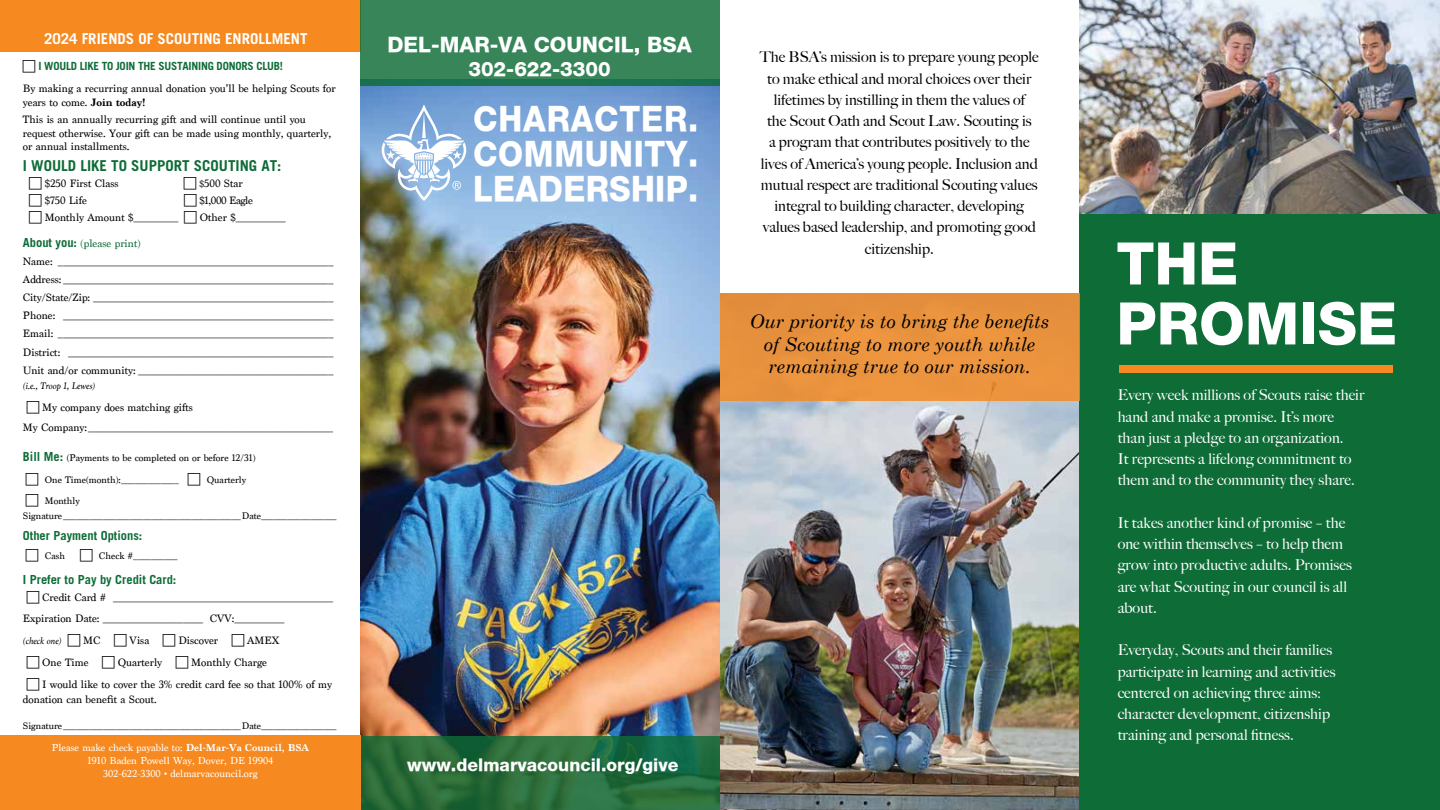
<style>
.page{position:relative;width:1440px;height:810px;background:#fff}
.page>*{position:absolute;margin:0;border:0;box-sizing:border-box;transform-origin:0 0}
.t1{font:800 58.75px/60px "Helvetica Neue";color:#fff}
.t2{font:800 35px/35px "Helvetica Neue";letter-spacing:.02em;color:#fff;text-align:justify;scale:.92 1}
.t3{font:800 21.25px "Helvetica Neue";color:#fff}
.t4{font:800 20px "Helvetica Neue";color:#fff}
.t5{font:italic 18.75px/22.5px "Century Schoolbook";color:#000;text-align:center}
.t6{font:800 17.5px "Helvetica Neue";color:#fff}
.t7{font:500 15px/21.2px "Big Caslon";letter-spacing:.005em;color:#fff}
.t8{font:500 15px/21.2px "Big Caslon";color:#000;text-align:center}
.t9{font:700 15px "Trade Gothic";color:#fff}
.t10{font:700 15px "Trade Gothic";color:#0e6c37}
.t11{font:700 12.5px "Trade Gothic";color:#0e6c37}
.t12{font:11.25px/18.1px "Marion";color:#000}
.t13{font:700 11.25px "Trade Gothic";letter-spacing:-.02em;color:#0e6c37}
.t14{font:11.25px "Marion";letter-spacing:-.04em;color:#000}
.t15{font:10.62px/12.8px "Marion";color:#fff;text-align:center}
.t16{font:10px/15.8px "Marion";color:#000}
.t17{font:italic 10px "Marion";color:#000}
.s1{font-weight:700}
.s2{font-size:10px}
.s3{font-family:"Trade Gothic";font-weight:700;font-size:12.5px;color:#0e6c37}
.s4{color:#0e6c37}
</style>
<div class="page">
<img style="left:360px;top:79px;width:360px;height:657px">
<img style="left:720px;top:401px;width:359px;height:409px">
<div style="left:1079px;top:213px;width:361px;height:597px;background:#0e6c37"></div>
<div style="left:1119px;top:365px;width:273px;height:8px;background:#f6891f"></div>
<svg style="left:382px;top:104px;width:84px;height:97px"></svg>
<img style="left:1079px;top:0;width:361px;height:213px">
<div style="left:720px;top:293px;width:359px;height:108px;background:#ea933e"></div>
<svg style="left:360px;top:736px;width:360px;height:74px;background:#2a6d3c"></svg>
<div style="left:0;top:736px;width:360px;height:74px;background:#f6891f"></div>
<div style="left:0;top:0;width:360px;height:51px;background:#f6891f"></div>
<svg style="left:360px;top:0;width:359px;height:86px;background:#348358"></svg>
<h3 class="t9" style="left:44px;top:29px;width:265px">2024 FRIENDS OF SCOUTING ENROLLMENT</h3>
<h3 class="t3" style="left:387px;top:32px;width:306px">DEL-MAR-VA COUNCIL, BSA</h3>
<h3 class="t4" style="left:468px;top:57px;width:144px">302-622-3300</h3>
<p class="t13" style="left:38px;top:59px;width:246px">I WOULD LIKE TO JOIN THE SUSTAINING DONORS CLUB!</p>
<p class="t12" style="left:23px;top:82px;width:314px;line-height:13.8px">By making a recurring annual donation you’ll be helping Scouts for years to come. <span class="s1">Join today!</span></p>
<p class="t12" style="left:23px;top:112px;width:310px;line-height:13.8px">This is an annually recurring gift and will continue until you request otherwise. Your gift can be made using monthly, quarterly, or annual installments.</p>
<h2 class="t2" style="left:473px;top:101px;width:246px">CHARACTER.<br>COMMUNITY.<br>LEADERSHIP.</h2>
<h3 class="t10" style="left:23px;top:156px;width:260px">I WOULD LIKE TO SUPPORT SCOUTING AT:</h3>
<p class="t12" style="left:45px;top:175px;width:75px">$250 First Class</p>
<p class="t12" style="left:199px;top:175px;width:45px"><span class="s2">$</span>500 Star</p>
<p class="t12" style="left:45px;top:192px;width:44px">$750 Life</p>
<p class="t14" style="left:200px;top:194px;width:55px">$1,000 Eagle</p>
<p class="t12" style="left:45px;top:209px;width:135px">Monthly Amount $_________</p>
<p class="t12" style="left:200px;top:209px;width:88px">Other $__________</p>
<p class="t12" style="left:23px;top:234px;width:312px"><span class="s3">About you:</span> <span class="s4">(please print)<br></span>Name: _______________________________________________________ Address: ______________________________________________________ City/State/Zip: ________________________________________________ Phone: ______________________________________________________ Email: _______________________________________________________ District: _____________________________________________________ Unit and/or community: _______________________________________</p>
<p class="t17" style="left:23px;top:379px;width:73px">(i.e., Troop 1, Lewes)</p>
<p class="t12" style="left:23px;top:397px;width:312px;line-height:20.6px;text-indent:19px">My company does matching gifts<br>My Company:_________________________________________________</p>
<p class="t16" style="left:23px;top:450px;width:234px"><span class="s3">Bill Me:</span> (Payments to be completed on or before 12/31)</p>
<p class="t16" style="left:45px;top:472px;width:136px">One Time(month):_____________</p>
<p class="t16" style="left:207px;top:472px;width:41px">Quarterly</p>
<p class="t16" style="left:23px;top:493px;width:315px;text-indent:22px">Monthly<br>Signature________________________________________Date_________________</p>
<p class="t11" style="left:23px;top:528px;width:121px">Other Payment Options:</p>
<p class="t16" style="left:45px;top:548px;width:22px">Cash</p>
<p class="t16" style="left:99px;top:548px;width:80px">Check #__________</p>
<p class="t11" style="left:23px;top:572px;width:155px">I Prefer to Pay by Credit Card:</p>
<p class="t12" style="left:23px;top:588px;width:312px;line-height:20.6px;text-indent:19px">Credit Card # ____________________________________________<br>Expiration Date: ____________________ CVV:__________</p>
<p class="t17" style="left:23px;top:634px;width:40px">(check one)</p>
<p class="t12" style="left:83px;top:631px;width:19px">MC</p>
<p class="t12" style="left:130px;top:631px;width:21px">Visa</p>
<p class="t12" style="left:178px;top:631px;width:41px">Discover</p>
<p class="t12" style="left:247px;top:631px;width:34px">AMEX</p>
<p class="t12" style="left:42px;top:653px;width:48px">One Time</p>
<p class="t12" style="left:118px;top:653px;width:46px">Quarterly</p>
<p class="t12" style="left:42px;top:651px;width:291px;line-height:21.9px;text-indent:149px">Monthly Charge<br>I would like to cover the 3% credit card fee so that 100% of my</p>
<p class="t12" style="left:23px;top:690px;width:135px">donation can benefit a Scout.</p>
<p class="t16" style="left:23px;top:718px;width:315px">Signature________________________________________Date_________________</p>
<p class="t15" style="left:52px;top:741px;width:259px">Please make check payable to: <span class="s1">Del-Mar-Va Council, BSA<br></span>1910 Baden Powell Way, Dover, DE 19904<br>302-622-3300 • delmarvacouncil.org</p>
<h3 class="t6" style="left:407px;top:755px;width:273px">www.delmarvacouncil.org/give</h3>
<p class="t8" style="left:760px;top:46px;width:280px">The BSA’s mission is to prepare young people to make ethical and moral choices over their lifetimes by instilling in them the values of<br>the Scout Oath and Scout Law. Scouting is<br>a program that contributes positively to the lives of America’s young people. Inclusion and mutual respect are traditional Scouting values integral to building character, developing values based leadership, and promoting good citizenship.</p>
<h3 class="t5" style="left:750px;top:310px;width:301px">Our priority is to bring the benefits of Scouting to more youth while remaining true to our mission.</h3>
<h1 class="t1" style="left:1116px;top:233px;width:282px">THE<br>PROMISE</h1>
<h3 class="t7" style="left:1118px;top:384px;width:248px">Every week millions of Scouts raise their hand and make a promise. It’s more than just a pledge to an organization.<br>It represents a lifelong commitment to them and to the community they share.</h3>
<h3 class="t7" style="left:1118px;top:511px;width:236px">It takes another kind of promise – the one within themselves – to help them grow into productive adults. Promises are what Scouting in our council is all about.</h3>
<h3 class="t7" style="left:1118px;top:639px;width:219px">Everyday, Scouts and their families participate in learning and activities centered on achieving three aims: character development, citizenship training and personal fitness.</h3>
</div>
